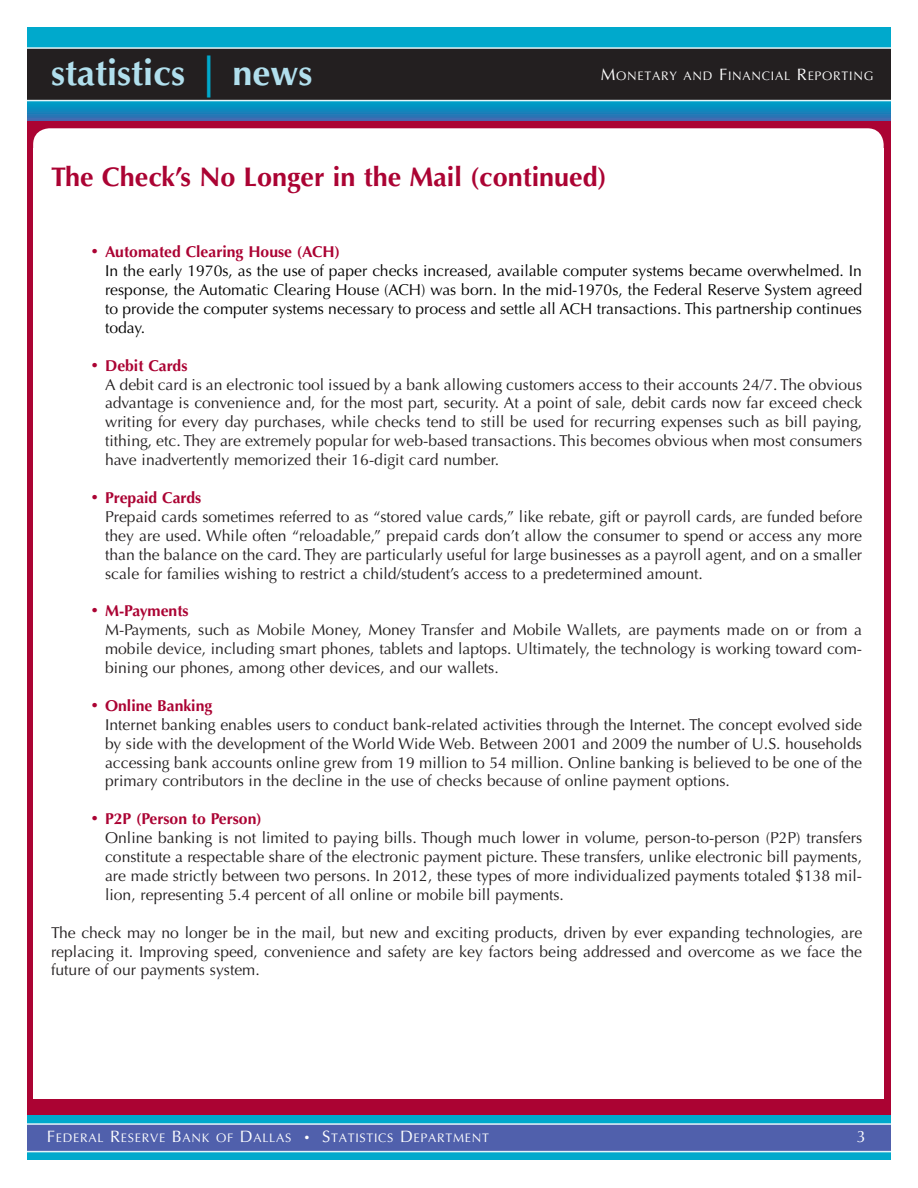
<style>
.page{position:relative;width:918px;height:1188px;background:#fff}
.page>*{position:absolute;margin:0;border:0;box-sizing:border-box;transform-origin:0 0}
.t1{font:700 36px "Optima LT Std";color:#b1dfed}
.Bodyw_tab{font:700 27px "Optima LT Std";color:#ab0333}
.t2{font:16.5px "Optima LT Std";color:#fff}
.t3{font:15.75px/18.9px "Optima LT Std";color:#231f20;text-align:justify}
.t4{font:15.75px/18.9px "Optima LT Std";color:#000;text-align:justify}
.List_Paragraph{font:700 15.75px "Optima LT Std";color:#ab0333}
.t5{font:12.3px "Optima LT Std";letter-spacing:.06em;color:#fff}
.s1{font-size:42px;color:#00a9cc}
.s2{font-size:16.5px}
.s3{font-size:10.5px}
</style>
<div class="page">
<svg style="left:27px;top:101px;width:864px;height:21px"></svg>
<div style="left:27px;top:122px;width:864px;height:994px;background:#ab0333"></div>
<div style="left:27px;top:1116px;width:864px;height:44px;background:#00a9cc"></div>
<div style="left:27px;top:27px;width:864px;height:26px;background:#00a9cc"></div>
<div style="left:14px;top:48px;width:888px;height:53px;background:#231f20"></div>
<div style="left:14px;top:47px;width:889px;height:54px;border:2px solid #e4f4f8"></div>
<div style="left:2px;top:1124px;width:915px;height:28px;background:#5060ac"></div>
<div style="left:2px;top:1123px;width:916px;height:29px;border:2px solid #e4f4f8"></div>
<div style="left:891px;top:0;width:27px;height:1188px;background:#fff"></div>
<div style="left:0;top:0;width:27px;height:1188px;background:#fff"></div>
<div style="left:33px;top:128px;width:851px;height:412px;background:#fff;border-radius:16px"></div>
<div style="left:33px;top:148px;width:851px;height:951px;background:#fff"></div>
<p class="t1" style="left:51px;top:52px;width:263px">statistics <span class="s1">|</span> news</p>
<p class="t5" style="left:601px;top:69px;width:274px"><span class="s2">M</span>ONETARY AND <span class="s2">F</span>INANCIAL <span class="s2">R</span>EPORTING</p>
<p class="Bodyw_tab" style="left:51px;top:161px;width:557px">The Check’s No Longer in the Mail (continued)</p>
<p class="List_Paragraph" style="left:91px;top:243px;width:251px">• Automated Clearing House (ACH)</p>
<p class="t4" style="left:105px;top:262px;width:759px">In the early 1970s, as the use of paper checks increased, available computer systems became overwhelmed. In response, the Automatic Clearing House (ACH) was born. In the mid-1970s, the Federal Reserve System agreed to provide the computer systems necessary to process and settle all ACH transactions. This partnership continues today.</p>
<p class="List_Paragraph" style="left:91px;top:356px;width:98px">• Debit Cards</p>
<p class="t3" style="left:105px;top:375px;width:759px">A debit card is an electronic tool issued by a bank allowing customers access to their accounts 24/7. The obvious advantage is convenience and, for the most part, security. At a point of sale, debit cards now far exceed check writing for every day purchases, while checks tend to still be used for recurring expenses such as bill paying, tithing, etc. They are extremely popular for web-based transactions. This becomes obvious when most consumers have inadvertently memorized their 16-digit card number.</p>
<p class="List_Paragraph" style="left:91px;top:488px;width:112px">• Prepaid Cards</p>
<p class="t3" style="left:105px;top:507px;width:759px">Prepaid cards sometimes referred to as “stored value cards,” like rebate, gift or payroll cards, are funded before they are used. While often “reloadable,” prepaid cards don’t allow the consumer to spend or access any more than the balance on the card. They are particularly useful for large businesses as a payroll agent, and on a smaller scale for families wishing to restrict a child/student’s access to a predetermined amount.</p>
<p class="List_Paragraph" style="left:91px;top:602px;width:99px">• M-Payments</p>
<p class="t3" style="left:105px;top:621px;width:759px">M-Payments, such as Mobile Money, Money Transfer and Mobile Wallets, are payments made on or from a mobile device, including smart phones, tablets and laptops. Ultimately, the technology is working toward com&shy;bining our phones, among other devices, and our wallets.</p>
<p class="List_Paragraph" style="left:91px;top:696px;width:123px">• Online Banking</p>
<p class="t3" style="left:105px;top:715px;width:759px">Internet banking enables users to conduct bank-related activities through the Internet. The concept evolved side by side with the development of the World Wide Web. Between 2001 and 2009 the number of U.S. households accessing bank accounts online grew from 19 million to 54 million. Online banking is believed to be one of the primary contributors in the decline in the use of checks because of online payment options.</p>
<p class="List_Paragraph" style="left:91px;top:810px;width:172px">• P2P (Person to Person)</p>
<p class="t3" style="left:105px;top:829px;width:759px">Online banking is not limited to paying bills. Though much lower in volume, person-to-person (P2P) transfers constitute a respectable share of the electronic payment picture. These transfers, unlike electronic bill payments, are made strictly between two persons. In 2012, these types of more individualized payments totaled $138 mil&shy;lion, representing 5.4 percent of all online or mobile bill payments.</p>
<p class="t3" style="left:51px;top:923px;width:813px">The check may no longer be in the mail, but new and exciting products, driven by ever expanding technologies, are replacing it. Improving speed, convenience and safety are key factors being addressed and overcome as we face the future of our payments system.</p>
<p class="t5" style="left:47px;top:1131px;width:444px"><span class="s2">F</span>EDERAL <span class="s2">R</span>ESERVE <span class="s2">B</span>ANK OF <span class="s2">D</span>ALLAS <span class="s3">•</span> <span class="s2">S</span>TATISTICS <span class="s2">D</span> EPARTMENT</p>
<p class="t2" style="left:857px;top:1127px;width:11px">3</p>
</div>
